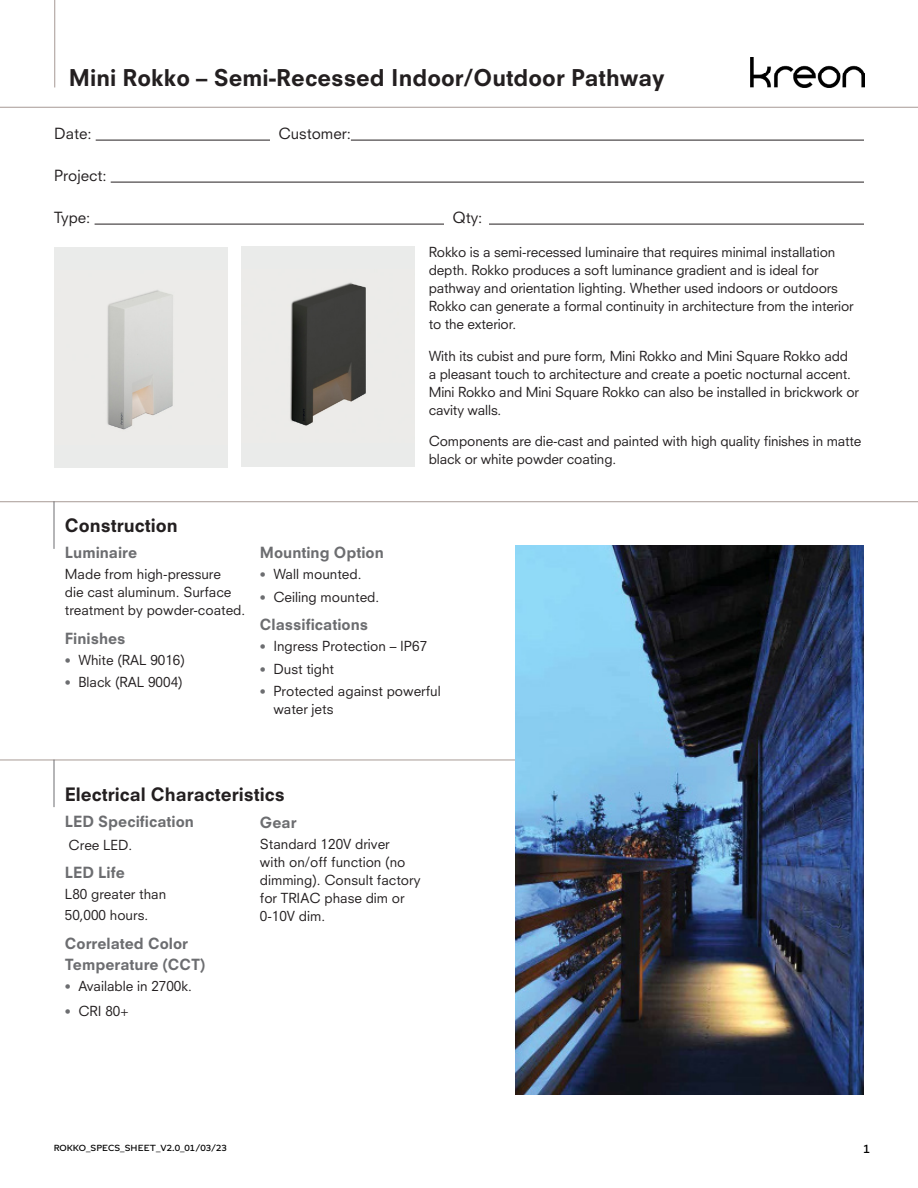
<style>
.page{position:relative;width:918px;height:1188px;background:#fff}
.page>*{position:absolute;margin:0;border:0;box-sizing:border-box;transform-origin:0 0}
.t1{font:800 22.5px "Neuzeit SLT Std";color:#231f20}
.a-head{font:800 18px "Neuzeit SLT Std";color:#231f20}
.b-head{font:800 15px "Neuzeit SLT Std";color:#6c6d70}
.bullets{font:800 15px/21px "Neuzeit SLT Std";color:#6c6d70}
.t2{font:15px "Neuzeit SLT Std";color:#231f20}
.Numbered{font:13.5px/18px "Neuzeit SLT Std";letter-spacing:-.01em;color:#231f20}
.Text{font:13.5px/18px "Neuzeit SLT Std";color:#231f20}
.t3{font:12px "Kreon";color:#000}
.t4{font:9px "Kreon";letter-spacing:.01em;color:#000}
.s1{font-size:12px;color:#6c6d70}
</style>
<div class="page">
<div style="left:54px;top:247px;width:173px;height:221px;background:#eaebea"></div>
<img style="left:107px;top:290px;width:66px;height:140px">
<div style="left:242px;top:246px;width:173px;height:220px;background:#eaebea"></div>
<img style="left:290px;top:282px;width:76px;height:144px">
<hr style="left:54px;top:0;width:1px;height:87px;background:#a79a95">
<hr style="left:0;top:107px;width:918px;height:1px;background:#a79a95">
<img style="left:750px;top:57px;width:114px;height:31px">
<hr style="left:96px;top:140px;width:174px;height:1px;background:#231f20">
<hr style="left:351px;top:140px;width:513px;height:1px;background:#231f20">
<hr style="left:111px;top:182px;width:753px;height:1px;background:#231f20">
<hr style="left:95px;top:224px;width:349px;height:1px;background:#231f20">
<hr style="left:489px;top:224px;width:375px;height:1px;background:#231f20">
<hr style="left:0;top:501px;width:918px;height:1px;background:#a79a95">
<hr style="left:0;top:760px;width:519px;height:1px;background:#a79a95">
<hr style="left:54px;top:501px;width:1px;height:48px;background:#6c6d70">
<hr style="left:54px;top:760px;width:1px;height:47px;background:#6c6d70">
<img style="left:515px;top:545px;width:349px;height:549px">
<p class="t1" style="left:69px;top:64px;width:597px">Mini Rokko – Semi-Recessed Indoor/Outdoor Pathway</p>
<p class="t2" style="left:54px;top:124px;width:39px">Date:</p>
<p class="t2" style="left:278px;top:124px;width:74px">Customer:</p>
<p class="t2" style="left:54px;top:166px;width:54px">Project:</p>
<p class="t2" style="left:54px;top:208px;width:38px">Type:</p>
<p class="t2" style="left:452px;top:208px;width:32px">Qty:</p>
<p class="Numbered" style="left:429px;top:243px;width:427px">Rokko is a semi-recessed luminaire that requires minimal installation depth. Rokko produces a soft luminance gradient and is ideal for pathway and orientation lighting. Whether used indoors or outdoors Rokko can generate a formal continuity in architecture from the interior to the exterior.</p>
<p class="Numbered" style="left:429px;top:347px;width:432px">With its cubist and pure form, Mini Rokko and Mini Square Rokko add<br>a pleasant touch to architecture and create a poetic nocturnal accent.<br>Mini Rokko and Mini Square Rokko can also be installed in brickwork or cavity walls.</p>
<p class="Numbered" style="left:429px;top:432px;width:434px">Components are die-cast and painted with high quality finishes in matte black or white powder coating.</p>
<p class="a-head" style="left:65px;top:514px;width:114px">Construction</p>
<p class="b-head" style="left:65px;top:543px;width:74px">Luminaire</p>
<p class="Text" style="left:65px;top:565px;width:182px">Made from high-pressure<br>die cast aluminum. Surface treatment by powder-coated.</p>
<p class="b-head" style="left:65px;top:629px;width:62px">Finishes</p>
<p class="Numbered" style="left:65px;top:651px;width:122px"><span class="s1">•</span> White (RAL 9016)</p>
<p class="Numbered" style="left:65px;top:673px;width:119px"><span class="s1">•</span> Black (RAL 9004)</p>
<p class="b-head" style="left:260px;top:543px;width:126px">Mounting Option</p>
<p class="Numbered" style="left:260px;top:565px;width:103px"><span class="s1">•</span> Wall mounted.</p>
<p class="Numbered" style="left:260px;top:587px;width:121px"><span class="s1">•</span> Ceiling mounted.</p>
<p class="b-head" style="left:260px;top:615px;width:110px">Classifications</p>
<p class="Numbered" style="left:260px;top:637px;width:169px"><span class="s1">•</span> Ingress Protection – IP67</p>
<p class="Numbered" style="left:260px;top:660px;width:76px"><span class="s1">•</span> Dust tight</p>
<p class="Numbered" style="left:273px;top:682px;width:169px;text-indent:-14px"><span class="s1">•</span> Protected against powerful water jets</p>
<p class="a-head" style="left:65px;top:783px;width:221px">Electrical Characteristics</p>
<p class="bullets" style="left:65px;top:811px;width:131px">LED Specification</p>
<p class="Text" style="left:69px;top:835px;width:65px">Cree LED.</p>
<p class="b-head" style="left:65px;top:863px;width:62px">LED Life</p>
<p class="Text" style="left:65px;top:884px;width:103px;line-height:21px">L80 greater than<br>50,000 hours.</p>
<p class="bullets" style="left:65px;top:933px;width:142px">Correlated Color<br>Temperature (CCT)</p>
<p class="Numbered" style="left:65px;top:977px;width:129px"><span class="s1">•</span> Available in 2700k.</p>
<p class="Numbered" style="left:65px;top:1002px;width:65px"><span class="s1">•</span> CRI 80+</p>
<p class="b-head" style="left:260px;top:813px;width:38px">Gear</p>
<p class="Text" style="left:260px;top:835px;width:162px">Standard 120V driver<br>with on/off function (no dimming). Consult factory for TRIAC phase dim or<br>0-10V dim.</p>
<p class="t4" style="left:54px;top:1141px;width:175px">ROKKO_SPECS_SHEET_V2.0_01/03/23</p>
<p class="t3" style="left:863px;top:1141px;width:9px">1</p>
</div>
